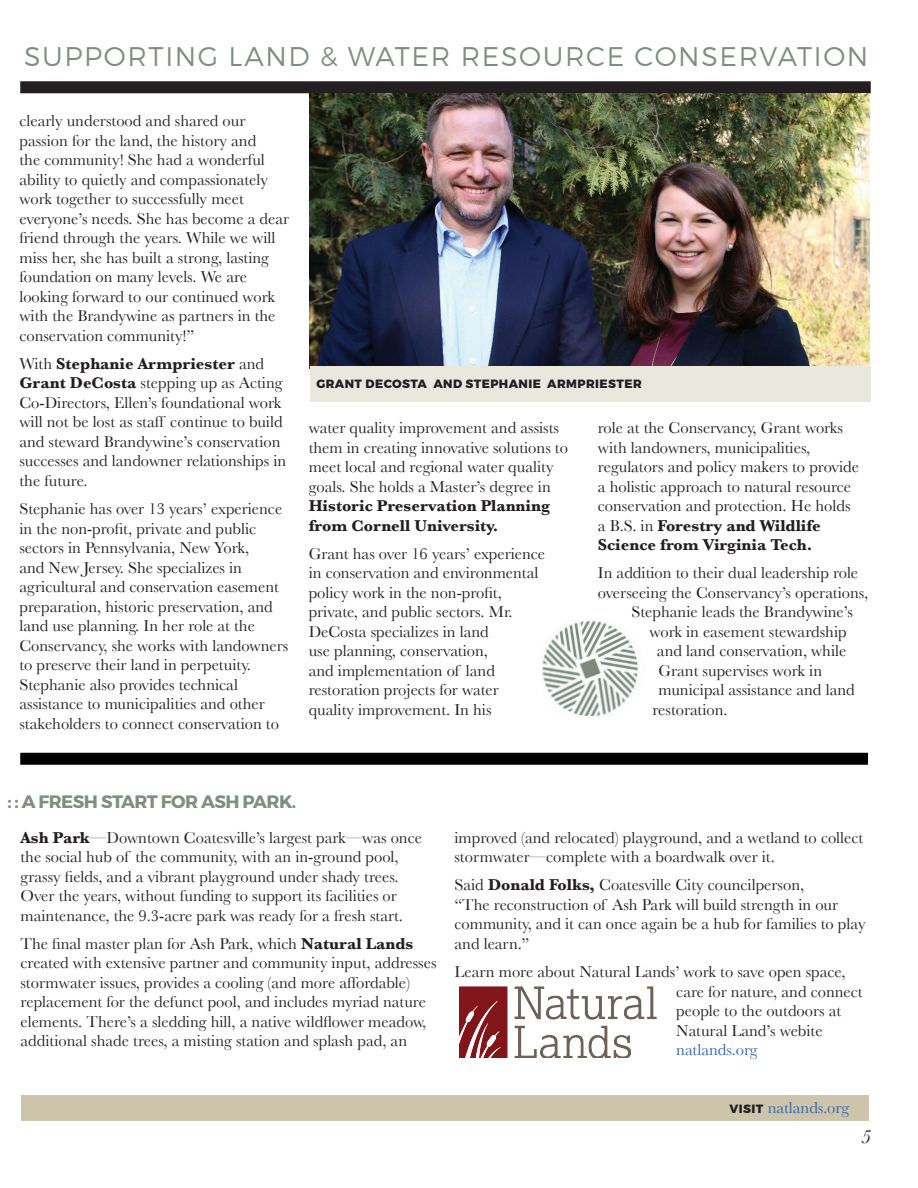
<style>
.page{position:relative;width:918px;height:1188px;background:#fff}
.page>*{position:absolute;margin:0;border:0;box-sizing:border-box;transform-origin:0 0}
.t1{font:300 27px "Montserrat";letter-spacing:.06em;color:#818d83}
.t2{font:italic 19.5px "Baskerville";color:#231f20}
.t3{font:700 18px "Montserrat";letter-spacing:-.03em;color:#818d83}
.t4{font:16.5px/19.5px "Baskerville";color:#231f20}
.t5{font:700 16.5px/19.5px "Baskerville";color:#231f20}
.t6{font:16.5px "Baskerville";color:#3462aa}
.t7{font:800 12px "Montserrat";letter-spacing:.035em;color:#231f20}
.s1{font-weight:700}
</style>
<div class="page">
<div style="left:20px;top:81px;width:851px;height:12px;background:#231f20"></div>
<div style="left:20px;top:753px;width:848px;height:12px;background:#000"></div>
<div style="left:22px;top:1095px;width:847px;height:25px;background:#cdc5ab"></div>
<img style="left:310px;top:93px;width:560px;height:273px">
<div style="left:310px;top:366px;width:561px;height:36px;background:#e9e8df"></div>
<img style="left:459px;top:987px;width:197px;height:71px">
<img style="left:542px;top:620px;width:96px;height:97px">
<h1 class="t1" style="left:24px;top:40px;width:846px">SUPPORTING LAND &amp; WATER R ESOURCE CONSERVATION</h1>
<p class="t4" style="left:19px;top:111px;width:271px">clearly understood and shared our passion for the land, the history and<br>the community! She had a wonderful ability to quietly and compassionately work together to successfully meet everyone’s needs. She has become a dear friend through the years. While we will miss her, she has built a strong, lasting foundation on many levels. We are looking forward to our continued work with the Brandywine as partners in the conservation community!”</p>
<p class="t4" style="left:19px;top:354px;width:268px">With <span class="s1">Stephanie Armpriester</span> and <span class="s1">Grant DeCosta</span> stepping up as Acting Co-Directors, Ellen’s foundational work will not be lost as staff continue to build and steward Brandywine’s conservation successes and landowner relationships in the future.</p>
<p class="t4" style="left:19px;top:499px;width:270px">Stephanie has over 13 years’ experience in the non-profit, private and public sectors in Pennsylvania, New York,<br>and New Jersey. She specializes in agricultural and conservation easement preparation, historic preservation, and land use planning. In her role at the Conservancy, she works with landowners to preserve their land in perpetuity.<br>Stephanie also provides technical assistance to municipalities and other stakeholders to connect conservation to</p>
<p class="t7" style="left:317px;top:376px;width:327px">GRANT DECOSTA AND STEPHANIE ARMPRIESTER</p>
<p class="t4" style="left:309px;top:418px;width:261px">water quality improvement and assists them in creating innovative solutions to meet local and regional water quality goals. She holds a Master’s degree in</p>
<p class="t5" style="left:309px;top:496px;width:243px">Historic Preservation Planning from Cornell University.</p>
<p class="t4" style="left:309px;top:544px;width:238px">Grant has over 16 years’ experience in conservation and environmental policy work in the non-profit, private, and public sectors. Mr.<br>DeCosta specializes in land<br>use planning, conservation,<br>and implementation of land restoration projects for water quality improvement. In his</p>
<p class="t4" style="left:598px;top:418px;width:263px">role at the Conservancy, Grant works with landowners, municipalities, regulators and policy makers to provide a holistic approach to natural resource conservation and protection. He holds a B.S. in <span class="s1">Forestry and Wildlife Science from Virginia Tech.</span></p>
<p class="t4" style="left:598px;top:563px;width:262px">In addition to their dual leadership role</p>
<p class="t4" style="left:598px;top:583px;width:272px">overseeing the Conservancy’s operations,</p>
<p class="t4" style="left:631px;top:602px;width:223px">Stephanie leads the Brandywine’s</p>
<p class="t4" style="left:649px;top:622px;width:199px">work in easement stewardship</p>
<p class="t4" style="left:657px;top:641px;width:191px">and land conservation, while</p>
<p class="t4" style="left:658px;top:661px;width:165px">Grant supervises work in</p>
<p class="t4" style="left:658px;top:680px;width:198px">municipal assistance and land</p>
<p class="t4" style="left:652px;top:700px;width:77px">restoration.</p>
<p class="t3" style="left:8px;top:790px;width:290px">: : A FRESH START FOR ASH PARK.</p>
<p class="t4" style="left:20px;top:828px;width:403px"><span class="s1">Ash Park</span>—Downtown Coatesville’s largest park—was once the social hub of the community, with an in-ground pool, grassy fields, and a vibrant playground under shady trees.<br>Over the years, without funding to support its facilities or maintenance, the 9.3-acre park was ready for a fresh start.</p>
<p class="t4" style="left:20px;top:934px;width:418px">The final master plan for Ash Park, which <span class="s1">Natural Lands </span>created with extensive partner and community input, addresses stormwater issues, provides a cooling (and more affordable) replacement for the defunct pool, and includes myriad nature elements. There’s a sledding hill, a native wildflower meadow, additional shade trees, a misting station and splash pad, an</p>
<p class="t4" style="left:455px;top:828px;width:410px">improved (and relocated) playground, and a wetland to collect stormwater—complete with a boardwalk over it.</p>
<p class="t4" style="left:455px;top:875px;width:413px">Said <span class="s1">Donald Folks,</span> Coatesville City councilperson,<br>“The reconstruction of Ash Park will build strength in our community, and it can once again be a hub for families to play and learn.”</p>
<p class="t4" style="left:676px;top:962px;width:188px;text-indent:-222px">Learn more about Natural Lands’ work to save open space, care for nature, and connect people to the outdoors at<br>Natural Land’s webite</p>
<p class="t6" style="left:676px;top:1040px;width:83px">natlands.org</p>
<p class="t7" style="left:729px;top:1102px;width:17px">VISIT</p>
<p class="t6" style="left:768px;top:1098px;width:83px">natlands.org</p>
<p class="t2" style="left:861px;top:1125px;width:11px">5</p>
</div>
